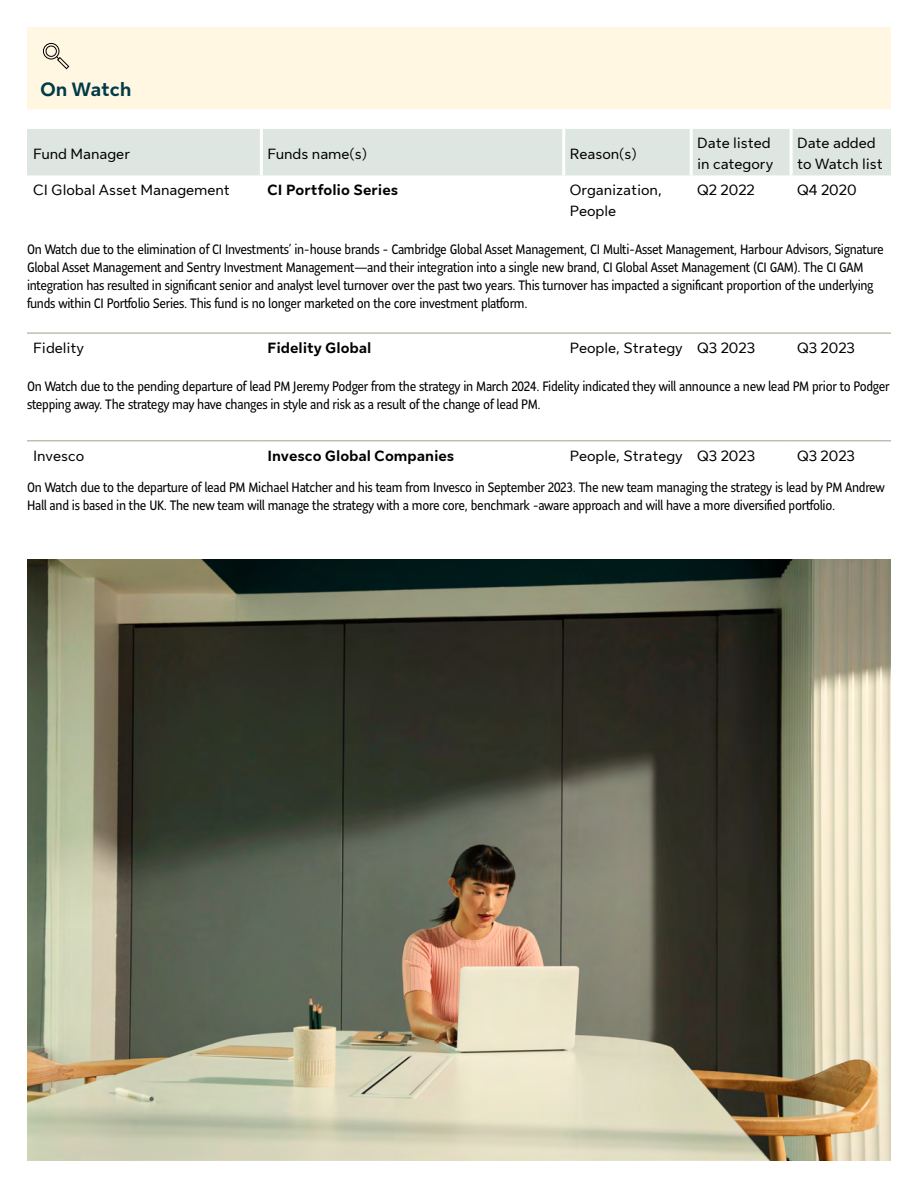
<style>
.page{position:relative;width:918px;height:1188px;background:#fff}
.page>*{position:absolute;margin:0;border:0;box-sizing:border-box;transform-origin:0 0}
.t1{font:700 19.5px "Sun Life New Text";color:#003b49}
.t2{font:15px/21px "Sun Life New Text";color:#000}
.t3{font:700 15px "Sun Life New Text";color:#000}
.t4{font:13.5px/18px "Sun Life Sans Condensed";letter-spacing:-.02em;color:#000}
</style>
<div class="page">
<div style="left:27px;top:27px;width:864px;height:82px;background:#fff7e1"></div>
<svg style="left:56px;top:56px;width:14px;height:14px"></svg>
<div style="left:43px;top:43px;width:16px;height:16px;border:1px solid #000;border-radius:50%"></div>
<div style="left:46px;top:46px;width:11px;height:11px;border:1px solid #000;border-radius:50%"></div>
<div style="left:27px;top:129px;width:864px;height:46px;background:#dee6e1"></div>
<hr style="left:260px;top:129px;width:3px;height:46px;background:#fff">
<hr style="left:562px;top:129px;width:3px;height:46px;background:#fff">
<hr style="left:690px;top:129px;width:3px;height:46px;background:#fff">
<hr style="left:790px;top:129px;width:3px;height:46px;background:#fff">
<hr style="left:27px;top:333px;width:234px;height:1px;background:#a49c8a">
<hr style="left:261px;top:333px;width:303px;height:1px;background:#a49c8a">
<hr style="left:564px;top:333px;width:127px;height:1px;background:#a49c8a">
<hr style="left:691px;top:333px;width:100px;height:1px;background:#a49c8a">
<hr style="left:791px;top:333px;width:100px;height:1px;background:#a49c8a">
<hr style="left:27px;top:440px;width:234px;height:1px;background:#a49c8a">
<hr style="left:261px;top:440px;width:303px;height:1px;background:#a49c8a">
<hr style="left:564px;top:440px;width:127px;height:1px;background:#a49c8a">
<hr style="left:691px;top:440px;width:100px;height:1px;background:#a49c8a">
<hr style="left:791px;top:440px;width:100px;height:1px;background:#a49c8a">
<img style="left:27px;top:559px;width:864px;height:602px">
<h1 class="t1" style="left:40px;top:76px;width:93px">On Watch</h1>
<p class="t2" style="left:33px;top:142px;width:99px">Fund Manager</p>
<p class="t2" style="left:267px;top:142px;width:101px">Funds name(s)</p>
<p class="t2" style="left:570px;top:142px;width:68px">Reason(s)</p>
<p class="t2" style="left:697px;top:132px;width:78px">Date listed in category</p>
<p class="t2" style="left:797px;top:132px;width:87px">Date added to Watch list</p>
<p class="t2" style="left:33px;top:178px;width:199px">CI Global Asset Management</p>
<p class="t3" style="left:267px;top:179px;width:132px">CI Portfolio Series</p>
<p class="t2" style="left:570px;top:178px;width:94px">Organization,<br>People</p>
<p class="t2" style="left:697px;top:178px;width:59px">Q2 2022</p>
<p class="t2" style="left:797px;top:178px;width:61px">Q4 2020</p>
<p class="t4" style="left:27px;top:240px;width:858px">On Watch due to the elimination of CI Investments’ in-house brands - Cambridge Global Asset Management, CI Multi-Asset Management, Harbour Advisors, Signature Global Asset Management and Sentry Investment Management—and their integration into a single new brand, CI Global Asset Management (CI GAM). The CI GAM integration has resulted in significant senior and analyst level turnover over the past two years. This turnover has impacted a significant proportion of the underlying funds within CI Portfolio Series. This fund is no longer marketed on the core investment platform.</p>
<p class="t2" style="left:33px;top:336px;width:53px">Fidelity</p>
<p class="t3" style="left:267px;top:337px;width:106px">Fidelity Global</p>
<p class="t2" style="left:570px;top:336px;width:187px">People, Strategy Q3 2023</p>
<p class="t2" style="left:797px;top:336px;width:59px">Q3 2023</p>
<p class="t4" style="left:27px;top:377px;width:864px">On Watch due to the pending departure of lead PM Jeremy Podger from the strategy in March 2024. Fidelity indicated they will announce a new lead PM prior to Podger stepping away. The strategy may have changes in style and risk as a result of the change of lead PM.</p>
<p class="t2" style="left:33px;top:444px;width:53px">Invesco</p>
<p class="t3" style="left:267px;top:445px;width:189px">Invesco Global Companies</p>
<p class="t2" style="left:570px;top:444px;width:187px">People, Strategy Q3 2023</p>
<p class="t2" style="left:797px;top:444px;width:59px">Q3 2023</p>
<p class="t4" style="left:27px;top:478px;width:859px">On Watch due to the departure of lead PM Michael Hatcher and his team from Invesco in September 2023. The new team managing the strategy is lead by PM Andrew<br>Hall and is based in the UK. The new team will manage the strategy with a more core, benchmark -aware approach and will have a more diversified portfolio.</p>
</div>
